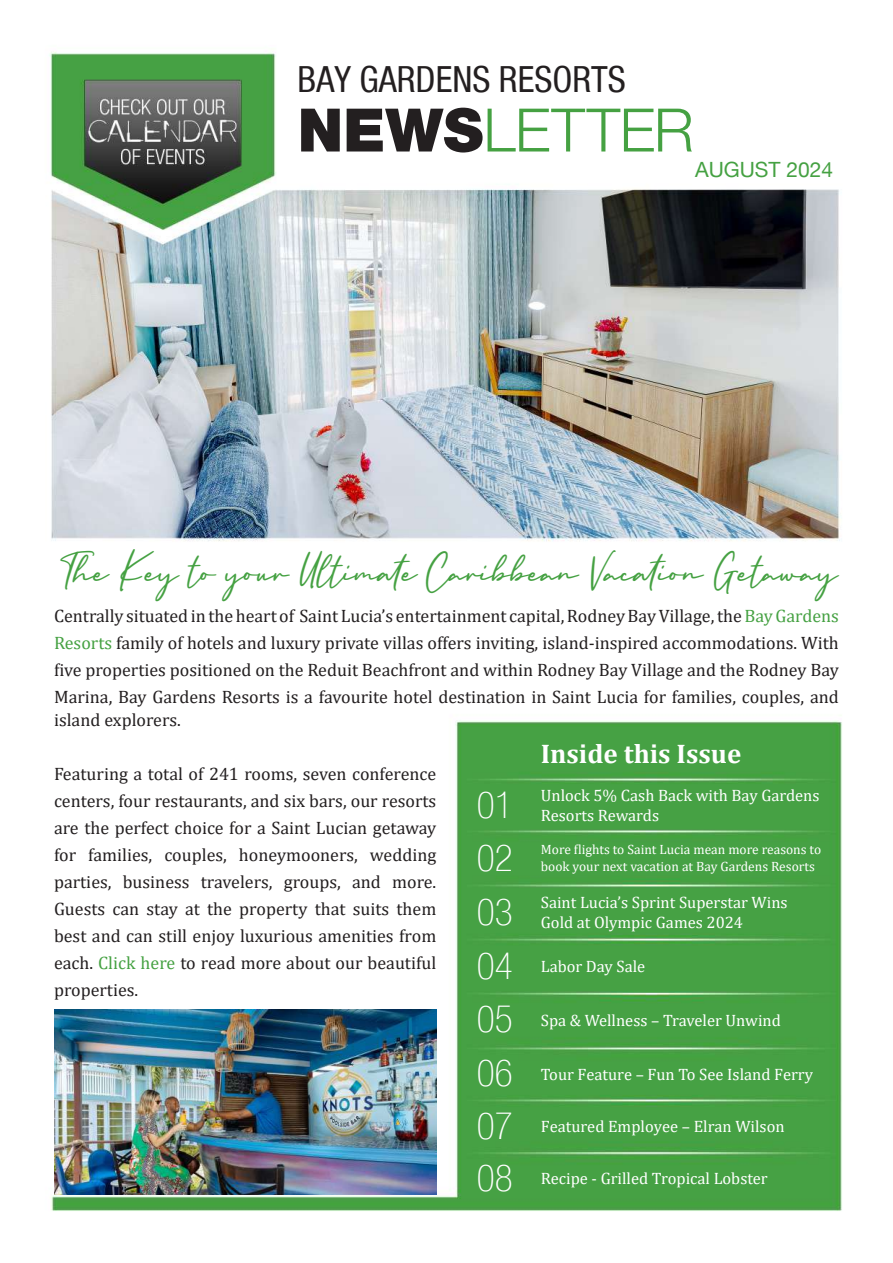
<style>
.page{position:relative;width:893px;height:1263px;background:#fff}
.page>*{position:absolute;margin:0;border:0;box-sizing:border-box;transform-origin:0 0}
.t1{font:300 60px "Helvetica Neue LT Std";letter-spacing:-.01em;color:#45a142}
.t2{font:49.5px "England Signature";color:#45a142}
.t3{font:100 condensed 37.5px/53.6px "Helvetica Neue LT Com";color:#fff;text-align:justify}
.t4{font:condensed 36px "Helvetica Neue LT Com";color:#231f20}
.t5{font:700 27px "Cambria";color:#fff}
.t6{font:21px "Helvetica Neue LT";color:#45a142}
.t7{font:18px/27px "Cambria";color:#231f20;text-align:justify}
.t8{font:16.5px/19.8px "Cambria";color:#fff}
.t9{font:13.5px/16.2px "Cambria";color:#fff}
.s1{font-family:"Helvetica Neue LT";font-weight:900;color:#231f20}
.s2{color:#45a142}
</style>
<div class="page">
<img style="left:49px;top:52px;width:793px;height:1159px">
<img style="left:54px;top:1009px;width:382px;height:186px">
<h3 class="t4" style="left:298px;top:58px;width:330px">BAY GARDENS RESORTS</h3>
<h1 class="t1" style="left:298px;top:93px;width:398px"><span class="s1">NEWS</span>LETTER</h1>
<p class="t6" style="left:695px;top:157px;width:140px">AUGUST 2024</p>
<h2 class="t2" style="left:58px;top:542px;width:779px">The Key to your Ultimate Caribbean Vacation Getaway</h2>
<p class="t7" style="left:54px;top:602px;width:786px">Centrally situated in the heart of Saint Lucia’s entertainment capital, Rodney Bay Village, the <span class="s2">Bay Gardens Resorts</span> family of hotels and luxury private villas offers inviting, island-inspired accommodations. With five properties positioned on the Reduit Beachfront and within Rodney Bay Village and the Rodney Bay Marina, Bay Gardens Resorts is a favourite hotel destination in Saint Lucia for families, couples, and</p>
<p class="t7" style="left:54px;top:707px;width:128px">island explorers.</p>
<p class="t7" style="left:54px;top:761px;width:384px">Featuring a total of 241 rooms, seven conference centers, four restaurants, and six bars, our resorts are the perfect choice for a Saint Lucian getaway for families, couples, honeymooners, wedding parties, business travelers, groups, and more.<br>Guests can stay at the property that suits them best and can still enjoy luxurious amenities from each. <span class="s2">Click here</span> to read more about our beautiful properties.</p>
<h3 class="t5" style="left:541px;top:735px;width:202px">Inside this Issue</h3>
<p class="t8" style="left:541px;top:786px;width:280px">Unlock 5% Cash Back with Bay Gardens<br>Resorts Rewards</p>
<p class="t9" style="left:541px;top:842px;width:282px">More flights to Saint Lucia mean more reasons to book your next vacation at Bay Gardens Resorts</p>
<p class="t8" style="left:541px;top:892px;width:248px">Saint Lucia’s Sprint Superstar Wins<br>Gold at Olympic Games 2024</p>
<p class="t8" style="left:541px;top:956px;width:106px">Labor Day Sale</p>
<p class="t8" style="left:541px;top:1010px;width:242px">Spa &amp; Wellness – Traveler Unwind</p>
<p class="t8" style="left:541px;top:1064px;width:274px">Tour Feature – Fun To See Island Ferry</p>
<p class="t8" style="left:541px;top:1116px;width:245px">Featured Employee – Elran Wilson</p>
<p class="t8" style="left:541px;top:1169px;width:228px">Recipe - Grilled Tropical Lobster</p>
<h3 class="t3" style="left:477px;top:778px;width:37px">01<br>02<br>03<br>04<br>05</h3>
<h3 class="t3" style="left:477px;top:1047px;width:37px;line-height:52.5px">06<br>07<br>08</h3>
</div>
